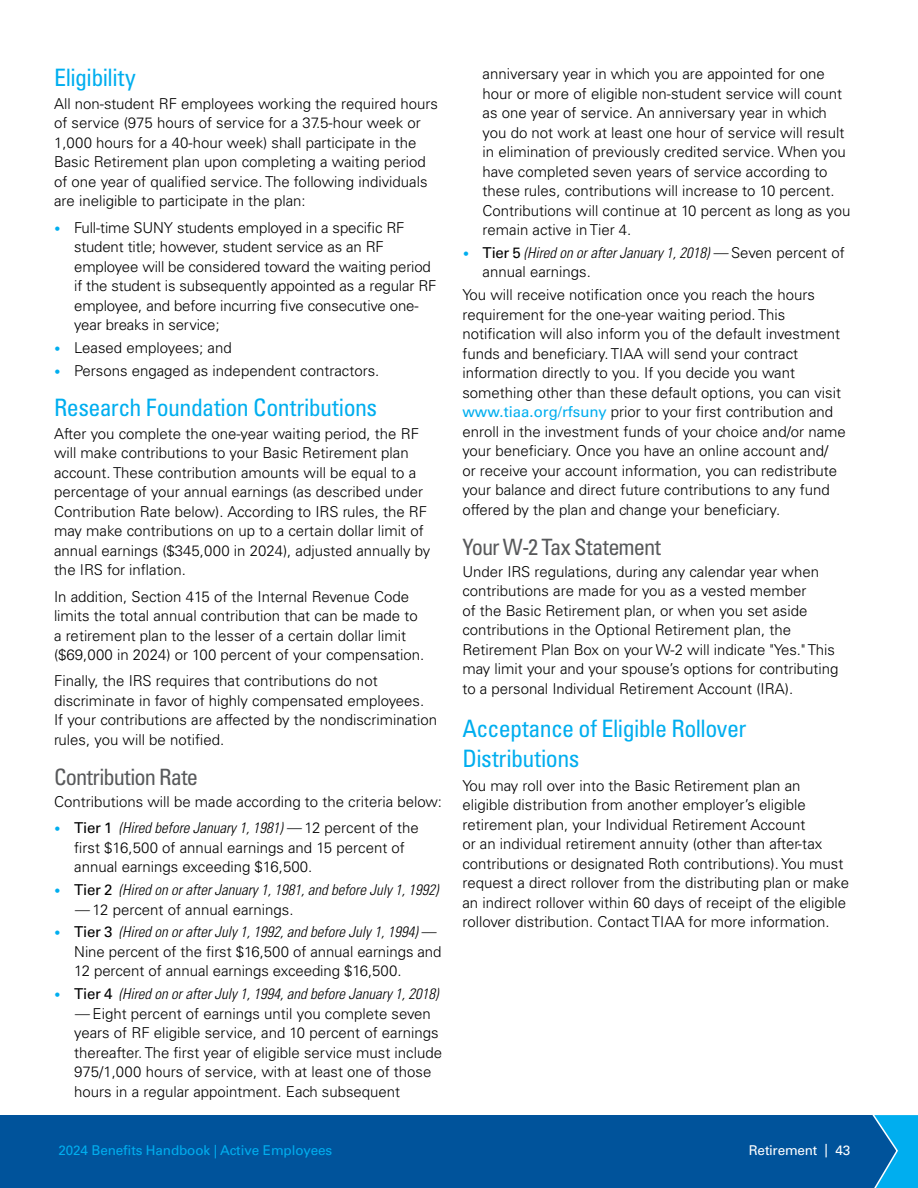
<style>
.page{position:relative;width:918px;height:1188px;background:#fff}
.page>*{position:absolute;margin:0;border:0;box-sizing:border-box;transform-origin:0 0}
.t1{font:condensed 24px/30px "Univers LT Std";letter-spacing:-.02em;color:#00aeef}
.t2{font:condensed 22.5px "Univers LT Std";letter-spacing:-.03em;color:#58595b}
.t3{font:300 15px/19.5px "Univers LT Std";color:#000}
.t4{font:italic 300 condensed 15px/19.5px "Univers LT Std";color:#000}
.t5{font:13.5px "Univers LT Std";letter-spacing:-.01em;color:#00aeef}
.t6{font:13.5px "Univers LT Std";letter-spacing:-.015em;color:#fff}
.s1{font-stretch:condensed;font-size:12px;color:#00aeef}
.s2{font-weight:400}
.s3{font-style:italic;font-stretch:condensed}
.s4{font-style:normal;font-size:12px;color:#00aeef}
.s5{font-weight:400;font-style:normal;font-stretch:normal}
.s6{font-style:normal;font-stretch:normal}
.s7{font-weight:400;color:#00aeef}
</style>
<div class="page">
<hr style="left:0;top:1115px;width:1px;height:73px;background:#00539b">
<div style="left:1px;top:1115px;width:917px;height:73px;background:#00539b"></div>
<svg style="left:872px;top:1115px;width:46px;height:73px"></svg>
<h1 class="t1" style="left:54px;top:62px;width:83px">Eligibility</h1>
<p class="t3" style="left:54px;top:94px;width:385px">All non-student RF employees working the required hours of service (975 hours of service for a 37.5-hour week or 1,000 hours for a 40-hour week) shall participate in the Basic Retirement plan upon completing a waiting period of one year of qualified service. The following individuals are ineligible to participate in the plan:</p>
<p class="t3" style="left:74px;top:218px;width:364px;text-indent:-20px"><span class="s1">•</span> Full-time SUNY students employed in a specific RF student title; however, student service as an RF employee will be considered toward the waiting period if the student is subsequently appointed as a regular RF employee, and before incurring five consecutive one&shy;year breaks in service;</p>
<p class="t3" style="left:54px;top:338px;width:179px"><span class="s1">•</span> Leased employees; and</p>
<p class="t3" style="left:54px;top:361px;width:327px"><span class="s1">•</span> Persons engaged as independent contractors.</p>
<h1 class="t1" style="left:54px;top:392px;width:325px">Research Foundation Contributions</h1>
<p class="t3" style="left:54px;top:424px;width:378px">After you complete the one-year waiting period, the RF will make contributions to your Basic Retirement plan account. These contribution amounts will be equal to a percentage of your annual earnings (as described under Contribution Rate below). According to IRS rules, the RF may make contributions on up to a certain dollar limit of annual earnings ($345,000 in 2024), adjusted annually by the IRS for inflation.</p>
<p class="t3" style="left:54px;top:587px;width:372px">In addition, Section 415 of the Internal Revenue Code limits the total annual contribution that can be made to a retirement plan to the lesser of a certain dollar limit ($69,000 in 2024) or 100 percent of your compensation.</p>
<p class="t3" style="left:54px;top:671px;width:385px">Finally, the IRS requires that contributions do not discriminate in favor of highly compensated employees.<br>If your contributions are affected by the nondiscrimination rules, you will be notified.</p>
<h2 class="t2" style="left:54px;top:763px;width:146px">Contribution Rate</h2>
<p class="t3" style="left:54px;top:792px;width:390px">Contributions will be made according to the criteria below:</p>
<p class="t3" style="left:74px;top:818px;width:346px;text-indent:-20px"><span class="s1">•</span> <span class="s2">Tier 1</span> <span class="s3">(Hired before January 1, 1981) —</span> 12 percent of the first $16,500 of annual earnings and 15 percent of annual earnings exceeding $16,500.</p>
<p class="t4" style="left:54px;top:880px;width:386px"><span class="s4">•</span> <span class="s5">Tier 2</span> (Hired on or after January 1, 1981, and before July 1, 1992)</p>
<p class="t3" style="left:74px;top:900px;width:221px"><span class="s3">—</span> 12 percent of annual earnings.</p>
<p class="t3" style="left:74px;top:922px;width:369px;text-indent:-20px"><span class="s1">•</span> <span class="s2">Tier 3</span> <span class="s3">(Hired on or after July 1, 1992, and before July 1, 1994) —<br></span>Nine percent of the first $16,500 of annual earnings and<br>12 percent of annual earnings exceeding $16,500.</p>
<p class="t4" style="left:54px;top:984px;width:386px"><span class="s4">•</span> <span class="s5">Tier 4</span> (Hired on or after July 1, 1994, and before January 1, 2018)</p>
<p class="t3" style="left:74px;top:1004px;width:369px"><span class="s3">—</span> Eight percent of earnings until you complete seven years of RF eligible service, and 10 percent of earnings thereafter. The first year of eligible service must include 975/1,000 hours of service, with at least one of those hours in a regular appointment. Each subsequent</p>
<p class="t3" style="left:483px;top:64px;width:369px">anniversary year in which you are appointed for one hour or more of eligible non-student service will count as one year of service. An anniversary year in which you do not work at least one hour of service will result in elimination of previously credited service. When you have completed seven years of service according to these rules, contributions will increase to 10 percent.<br>Contributions will continue at 10 percent as long as you remain active in Tier 4.</p>
<p class="t4" style="left:483px;top:243px;width:364px;text-indent:-20px"><span class="s4">•</span> <span class="s5">Tier 5</span> (Hired on or after January 1, 2018) — <span class="s6">Seven percent of annual earnings.</span></p>
<p class="t3" style="left:462px;top:285px;width:385px">You will receive notification once you reach the hours requirement for the one-year waiting period. This notification will also inform you of the default investment funds and beneficiary. TIAA will send your contract information directly to you. If you decide you want something other than these default options, you can visit <span class="s7">www.tiaa.org/rfsuny</span> prior to your first contribution and enroll in the investment funds of your choice and/or name your beneficiary. Once you have an online account and/<br>or receive your account information, you can redistribute your balance and direct future contributions to any fund offered by the plan and change your beneficiary.</p>
<h2 class="t2" style="left:462px;top:533px;width:200px">Your W-2 Tax Statement</h2>
<p class="t3" style="left:462px;top:562px;width:378px">Under IRS regulations, during any calendar year when contributions are made for you as a vested member<br>of the Basic Retirement plan, or when you set aside contributions in the Optional Retirement plan, the Retirement Plan Box on your W-2 will indicate "Yes." This may limit your and your spouse’s options for contributing to a personal Individual Retirement Account (IRA).</p>
<h1 class="t1" style="left:462px;top:713px;width:286px">Acceptance of Eligible Rollover<br>Distributions</h1>
<p class="t3" style="left:462px;top:776px;width:388px">You may roll over into the Basic Retirement plan an eligible distribution from another employer’s eligible retirement plan, your Individual Retirement Account<br>or an individual retirement annuity (other than after-tax contributions or designated Roth contributions). You must request a direct rollover from the distributing plan or make an indirect rollover within 60 days of receipt of the eligible rollover distribution. Contact TIAA for more information.</p>
<p class="t5" style="left:58px;top:1142px;width:275px">2024 Benefits Handbook | Active Employees</p>
<p class="t6" style="left:749px;top:1142px;width:103px">Retirement | 43</p>
</div>
